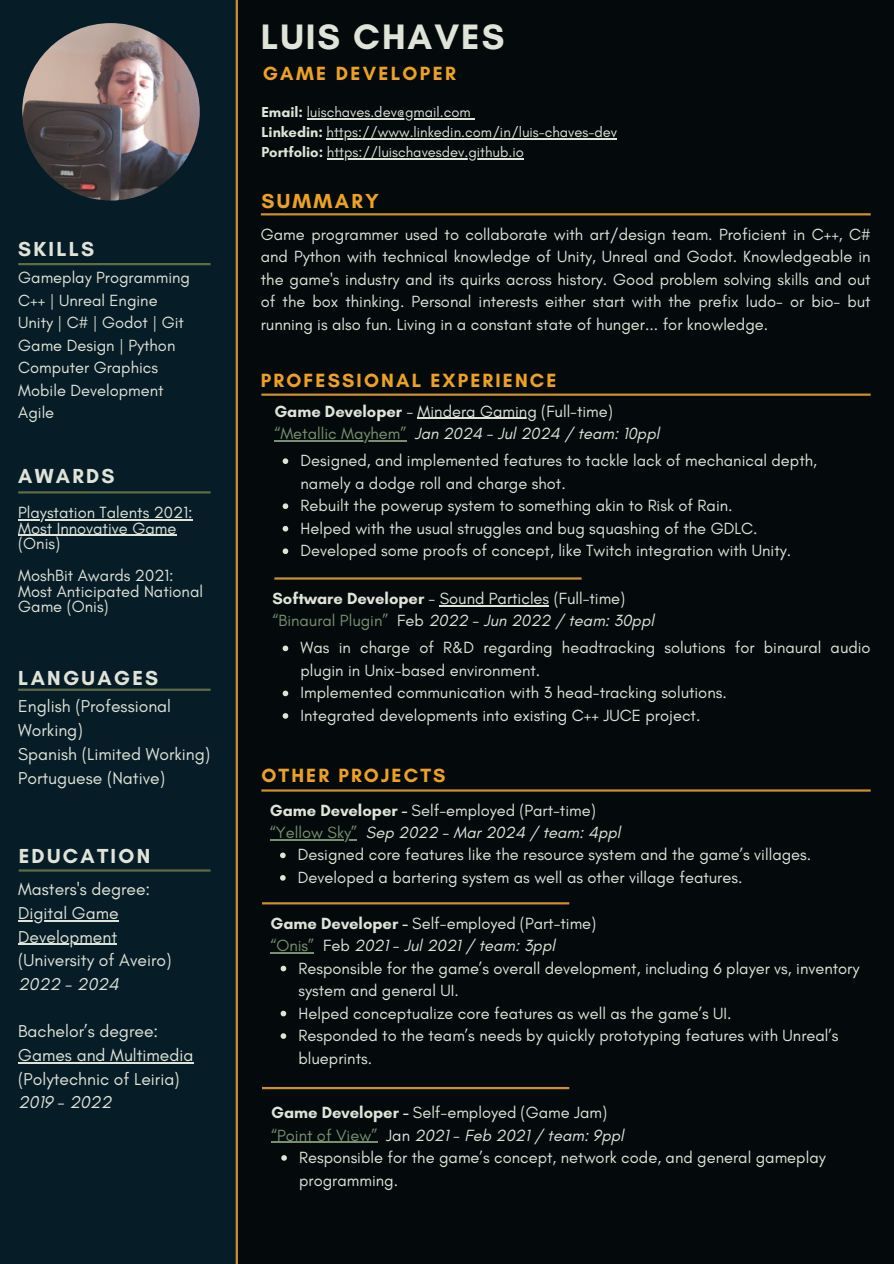
<style>
.page{position:relative;width:894px;height:1264px;background:#fff}
.page>*{position:absolute;margin:0;border:0;box-sizing:border-box;transform-origin:0 0}
.t1{font:700 36px "Glacial Indifference";letter-spacing:.055em;color:#e0e3d8}
.t2{font:700 20.7px "Glacial Indifference";letter-spacing:.11em;color:#e0e3d8}
.t3{font:700 20.7px "Glacial Indifference";letter-spacing:.11em;color:#eca124}
.t4{font:700 19.5px "Glacial Indifference";letter-spacing:.11em;color:#eca124}
.t5{font:17.55px/23.7px "Glacial Indifference";color:#e0e3d8}
.t6{font:16.5px/22.5px "Glacial Indifference";color:#e0e3d8}
.t7{font:italic 16.5px/22.5px "Glacial Indifference";color:#e0e3d8}
.t8{font:14.7px "Glacial Indifference";color:#e0e3d8}
.s1{font-style:italic}
.s2{font-weight:700}
.s3{font-style:normal;color:#779071}
.s4{color:#779071}
.s5{font-weight:700;font-style:normal}
.s6{font-style:normal}
</style>
<div class="page">
<div style="left:0;top:0;width:893px;height:1263px;background:#040a0c"></div>
<div style="left:0;top:0;width:237px;height:1263px;background:#061d28"></div>
<hr style="left:235px;top:0;width:3px;height:1263px;background:#cc8f2b">
<hr style="left:19px;top:869px;width:191px;height:2px;background:#5e6c44">
<hr style="left:261px;top:393px;width:609px;height:3px;background:#cc8f2b">
<img style="left:22px;top:23px;width:178px;height:177px;border-radius:50%">
<hr style="left:306px;top:118px;width:164px;height:1px;background:#e0e3d8">
<hr style="left:326px;top:138px;width:291px;height:1px;background:#e0e3d8">
<hr style="left:327px;top:158px;width:196px;height:2px;background:#e0e3d8">
<hr style="left:18px;top:263px;width:192px;height:2px;background:#5e6c44">
<hr style="left:18px;top:920px;width:101px;height:1px;background:#e0e3d8">
<hr style="left:18px;top:943px;width:99px;height:2px;background:#e0e3d8">
<hr style="left:18px;top:1062px;width:175px;height:1px;background:#e0e3d8">
<hr style="left:18px;top:688px;width:192px;height:3px;background:#5e6c44">
<hr style="left:18px;top:491px;width:192px;height:2px;background:#5e6c44">
<hr style="left:18px;top:519px;width:174px;height:1px;background:#e0e3d8">
<hr style="left:18px;top:535px;width:158px;height:1px;background:#e0e3d8">
<hr style="left:417px;top:418px;width:119px;height:1px;background:#e0e3d8">
<hr style="left:274px;top:440px;width:132px;height:1px;background:#779071">
<svg style="left:282px;top:458px;width:6px;height:6px"></svg>
<svg style="left:282px;top:503px;width:6px;height:6px"></svg>
<svg style="left:282px;top:526px;width:6px;height:5px"></svg>
<svg style="left:282px;top:548px;width:6px;height:6px"></svg>
<hr style="left:261px;top:213px;width:609px;height:2px;background:#cc8f2b">
<hr style="left:439px;top:605px;width:110px;height:1px;background:#e0e3d8">
<svg style="left:282px;top:645px;width:6px;height:6px"></svg>
<svg style="left:282px;top:690px;width:6px;height:6px"></svg>
<svg style="left:282px;top:713px;width:6px;height:5px"></svg>
<hr style="left:261px;top:789px;width:609px;height:2px;background:#cc8f2b">
<hr style="left:262px;top:902px;width:307px;height:2px;background:#cc8f2b">
<hr style="left:276px;top:839px;width:81px;height:1px;background:#779071">
<svg style="left:280px;top:852px;width:5px;height:6px"></svg>
<svg style="left:280px;top:875px;width:5px;height:5px"></svg>
<hr style="left:274px;top:577px;width:307px;height:2px;background:#cc8f2b">
<hr style="left:276px;top:952px;width:38px;height:1px;background:#779071">
<svg style="left:280px;top:965px;width:6px;height:6px"></svg>
<svg style="left:280px;top:1010px;width:6px;height:6px"></svg>
<svg style="left:280px;top:1033px;width:6px;height:5px"></svg>
<hr style="left:262px;top:1086px;width:307px;height:3px;background:#cc8f2b">
<hr style="left:277px;top:1141px;width:100px;height:1px;background:#779071">
<svg style="left:281px;top:1155px;width:6px;height:5px"></svg>
<h2 class="t2" style="left:18px;top:236px;width:77px">SKILLS</h2>
<p class="t6" style="left:18px;top:266px;width:173px">Gameplay Programming<br>C++ | Unreal Engine<br>Unity | C# | Godot | Git<br>Game Design | Python<br>Computer Graphics<br>Mobile Development<br>Agile</p>
<h1 class="t2" style="left:18px;top:463px;width:98px">AWARDS</h1>
<h2 class="t6" style="left:18px;top:504px;width:176px;line-height:15.8px">Playstation Talents 2021:<br>Most Innovative Game (Onis)</h2>
<p class="t6" style="left:18px;top:567px;width:186px;line-height:15.8px">MoshBit Awards 2021:<br>Most Anticipated National<br>Game (Onis)</p>
<h3 class="t2" style="left:18px;top:665px;width:141px">LANGUAGES</h3>
<p class="t5" style="left:18px;top:694px;width:193px">English (Professional<br>Working)<br>Spanish (Limited Working)<br>Portuguese (Native)</p>
<p class="t2" style="left:19px;top:843px;width:133px">EDUCATION</p>
<h3 class="t5" style="left:18px;top:877px;width:133px">Masters's degree:</h3>
<h2 class="t5" style="left:18px;top:901px;width:102px">Digital Game</h2>
<p class="t5" style="left:18px;top:924px;width:155px">Development (University of Aveiro)<br><span class="s1">2022 - 2024</span></p>
<p class="t5" style="left:18px;top:1019px;width:177px">Bachelor’s degree:<br>Games and Multimedia</p>
<h3 class="t5" style="left:18px;top:1066px;width:163px">(Polytechnic of Leiria)<br><span class="s1">2019 - 2022</span></h3>
<p class="t1" style="left:261px;top:15px;width:245px">LUIS CHAVES</p>
<h3 class="t4" style="left:262px;top:61px;width:194px">GAME DEVELOPER</h3>
<h2 class="t8" style="left:261px;top:103px;width:211px"><span class="s2">Email:</span> luischaves.dev@gmail.com</h2>
<p class="t8" style="left:261px;top:123px;width:357px"><span class="s2">Linkedin:</span> https://www.linkedin.com/in/luis-chaves-dev</p>
<h3 class="t8" style="left:261px;top:143px;width:264px"><span class="s2">Portfolio:</span> https://luischavesdev.github.io</h3>
<p class="t3" style="left:261px;top:188px;width:119px">SUMMARY</p>
<p class="t6" style="left:261px;top:222px;width:611px;text-align:justify">Game programmer used to collaborate with art/design team. Proficient in C++, C# and Python with technical knowledge of Unity, Unreal and Godot. Knowledgeable in the game's industry and its quirks across history. Good problem solving skills and out of the box thinking. Personal interests either start with the prefix ludo- or bio- but running is also fun. Living in a constant state of hunger... for knowledge.</p>
<p class="t4" style="left:261px;top:368px;width:297px">PROFESSIONAL EXPERIENCE</p>
<p class="t6" style="left:274px;top:399px;width:340px"><span class="s2">Game Developer</span> - Mindera Gaming (Full-time)</p>
<p class="t7" style="left:274px;top:422px;width:386px"><span class="s3">“Metallic Mayhem”</span> Jan 2024 - Jul 2024 / team: 10ppl</p>
<h3 class="t6" style="left:300px;top:449px;width:518px">Designed, and implemented features to tackle lack of mechanical depth, namely a dodge roll and charge shot.</h3>
<h2 class="t6" style="left:300px;top:494px;width:433px">Rebuilt the powerup system to something akin to Risk of Rain.</h2>
<p class="t6" style="left:300px;top:516px;width:458px">Helped with the usual struggles and bug squashing of the GDLC.</p>
<h3 class="t6" style="left:300px;top:539px;width:492px">Developed some proofs of concept, like Twitch integration with Unity.</h3>
<p class="t6" style="left:272px;top:587px;width:383px"><span class="s2">Software Developer</span> - Sound Particles (Full-time) <span class="s4">“Binaural Plugin”</span> Feb <span class="s1">2022 - Jun 2022 / team: 30ppl</span></p>
<p class="t6" style="left:300px;top:636px;width:571px">Was in charge of R&amp;D regarding headtracking solutions for binaural audio plugin in Unix-based environment.</p>
<p class="t6" style="left:300px;top:681px;width:427px">Implemented communication with 3 head-tracking solutions.</p>
<h3 class="t6" style="left:300px;top:704px;width:401px">Integrated developments into existing C++ JUCE project.</h3>
<p class="t4" style="left:261px;top:763px;width:185px">OTHER PROJECTS</p>
<p class="t7" style="left:270px;top:798px;width:352px"><span class="s5">Game Developer -</span> <span class="s6">Self-employed (Part-time) </span><span class="s3">“Yellow Sky”</span> Sep 2022 - Mar 2024 / team: 4ppl</p>
<h2 class="t6" style="left:298px;top:843px;width:514px">Designed core features like the resource system and the game’s villages.</h2>
<p class="t6" style="left:298px;top:865px;width:446px">Developed a bartering system as well as other village features.</p>
<h3 class="t6" style="left:270px;top:911px;width:327px"><span class="s2">Game Developer -</span> Self-employed (Part-time) <span class="s4">“Onis”</span> Feb <span class="s1">2021 - Jul 2021 / team: 3ppl</span></h3>
<p class="t6" style="left:298px;top:956px;width:562px">Responsible for the game’s overall development, including 6 player vs, inventory system and general UI.</p>
<p class="t6" style="left:298px;top:1001px;width:434px">Helped conceptualize core features as well as the game’s UI.</p>
<p class="t6" style="left:298px;top:1024px;width:541px">Responded to the team’s needs by quickly prototyping features with Unreal’s blueprints.</p>
<h3 class="t6" style="left:271px;top:1101px;width:354px"><span class="s2">Game Developer -</span> Self-employed (Game Jam) <span class="s4">“Point of View”</span> Jan <span class="s1">2021 - Feb 2021 / team: 9ppl</span></h3>
<p class="t6" style="left:299px;top:1145px;width:528px">Responsible for the game’s concept, network code, and general gameplay programming.</p>
</div>
